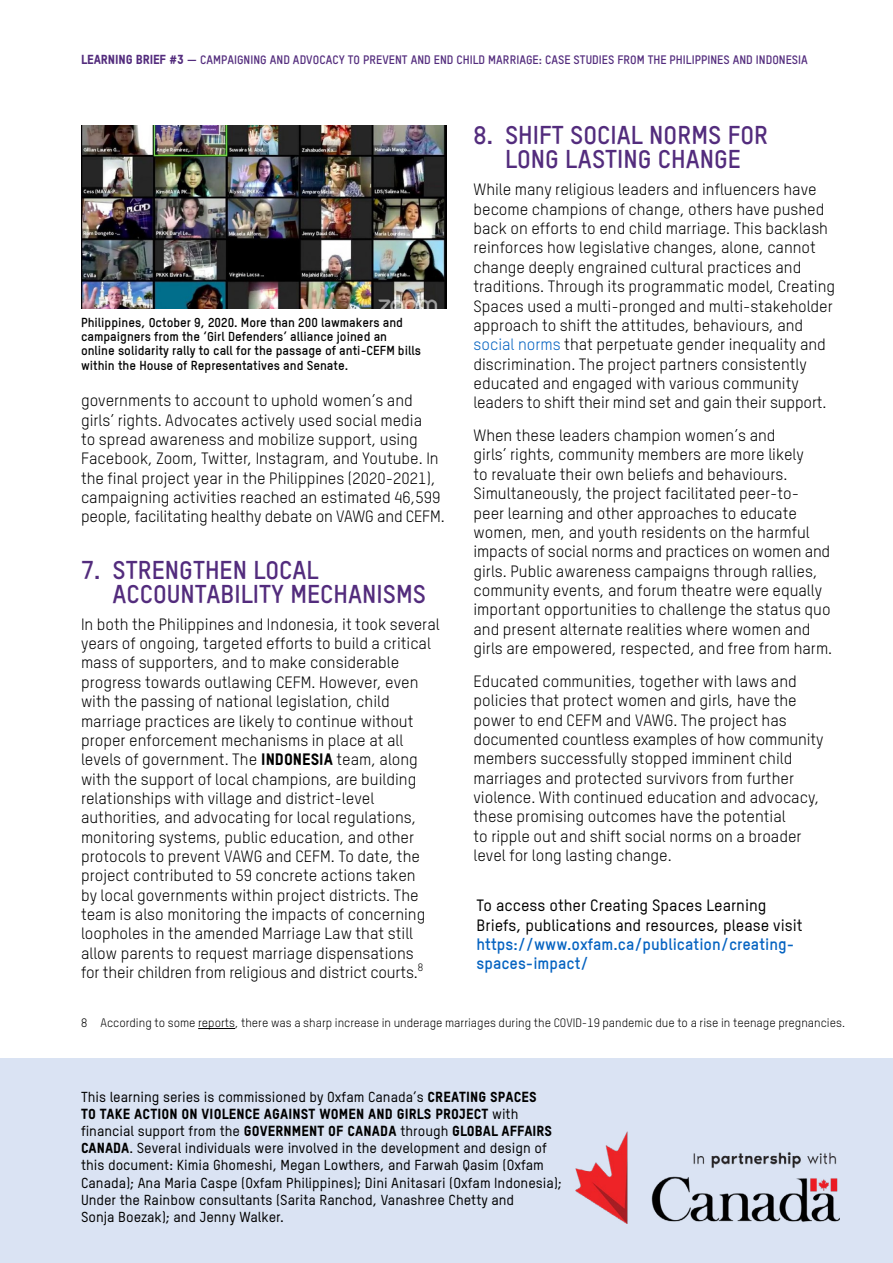
<style>
.page{position:relative;width:893px;height:1263px;background:#fff}
.page>*{position:absolute;margin:0;border:0;box-sizing:border-box;transform-origin:0 0}
.subhead_2{font:700 25.2px/24px "Oxfam TSTARPRO";color:#532c7d}
.t1{font:16.2px/19.4px "Oxfam TSTARPRO";color:#000}
.t2{font:500 16.2px/19.4px "Oxfam TSTARPRO";color:#000}
.t3{font:500 14.25px/17.1px "Oxfam TSTARPRO";color:#000}
.credit{font:700 12.75px/14.2px "Oxfam TSTARPRO";color:#000}
.t4{font:12px "Oxfam TSTARPRO";color:#000}
.t5{font:700 12px "Oxfam TSTARPRO";color:#532c7d}
.t6{font:10.5px "Oxfam TSTARPRO";color:#000}
.s1{font-family:"Oxfam TSTARPRO Headline";font-weight:400;font-size:12.75px}
.s2{font-size:12.75px}
.s3{font-family:"Oxfam TSTARPRO Headline"}
.s4{color:#0563c1}
.s5{font-weight:700;color:#0563c1}
.s6{font-family:"Oxfam TSTARPRO Headline";font-weight:400}
</style>
<div class="page">
<div style="left:0;top:1058px;width:893px;height:205px;background:#dae3f3"></div>
<img style="left:576px;top:1131px;width:263px;height:92px">
<hr style="left:198px;top:1028px;width:37px;height:1px;background:#000">
<img style="left:81px;top:126px;width:365px;height:183px">
<p class="t5" style="left:81px;top:51px;width:728px"><span class="s1">LEARNING BRIEF #3</span> <span class="s2">—</span> CAMPAIGNING AND ADVOCACY TO PREVENT AND END CHILD MARRIAGE: CASE STUDIES FROM THE PHILIPPINES AND INDONESIA</p>
<p class="credit" style="left:81px;top:314px;width:341px">Philippines, October 9, 2020. More than 200 lawmakers and campaigners from the ‘Girl Defenders’ alliance joined an online solidarity rally to call for the passage of anti-CEFM bills within the House of Representatives and Senate.</p>
<p class="t1" style="left:81px;top:390px;width:365px">governments to account to uphold women’s and girls’ rights. Advocates actively used social media<br>to spread awareness and mobilize support, using Facebook, Zoom, Twitter, Instagram, and Youtube. In the final project year in the Philippines (2020-2021), campaigning activities reached an estimated 46,599 people, facilitating healthy debate on VAWG and CEFM.</p>
<p class="subhead_2" style="left:112px;top:556px;width:315px;text-indent:-32px">7. STRENGTHEN LOCAL<br>ACCOUNTABILITY MECHANISMS</p>
<p class="t1" style="left:81px;top:613px;width:360px">In both the Philippines and Indonesia, it took several years of ongoing, targeted efforts to build a critical mass of supporters, and to make considerable progress towards outlawing CEFM. However, even with the passing of national legislation, child marriage practices are likely to continue without proper enforcement mechanisms in place at all levels of government. The <span class="s3">INDONESIA</span> team, along with the support of local champions, are building relationships with village and district-level authorities, and advocating for local regulations, monitoring systems, public education, and other protocols to prevent VAWG and CEFM. To date, the project contributed to 59 concrete actions taken<br>by local governments within project districts. The team is also monitoring the impacts of concerning loopholes in the amended Marriage Law that still allow parents to request marriage dispensations<br>for their children from religious and district courts.</p>
<p class="t6" style="left:418px;top:959px;width:7px">8</p>
<p class="subhead_2" style="left:473px;top:121px;width:296px;text-align:center">8. SHIFT SOCIAL NORMS FOR<br>LONG LASTING CHANGE</p>
<p class="t1" style="left:473px;top:179px;width:363px">While many religious leaders and influencers have become champions of change, others have pushed back on efforts to end child marriage. This backlash reinforces how legislative changes, alone, cannot change deeply engrained cultural practices and traditions. Through its programmatic model, Creating Spaces used a multi-pronged and multi-stakeholder approach to shift the attitudes, behaviours, and <span class="s4">social norms</span> that perpetuate gender inequality and discrimination. The project partners consistently educated and engaged with various community leaders to shift their mind set and gain their support.</p>
<p class="t1" style="left:473px;top:424px;width:360px">When these leaders champion women’s and<br>girls’ rights, community members are more likely<br>to revaluate their own beliefs and behaviours.<br>Simultaneously, the project facilitated peer-to&shy;peer learning and other approaches to educate women, men, and youth residents on the harmful impacts of social norms and practices on women and girls. Public awareness campaigns through rallies, community events, and forum theatre were equally important opportunities to challenge the status quo and present alternate realities where women and girls are empowered, respected, and free from harm.</p>
<p class="t1" style="left:473px;top:670px;width:351px">Educated communities, together with laws and policies that protect women and girls, have the power to end CEFM and VAWG. The project has documented countless examples of how community members successfully stopped imminent child marriages and protected survivors from further violence. With continued education and advocacy, these promising outcomes have the potential<br>to ripple out and shift social norms on a broader level for long lasting change.</p>
<p class="t2" style="left:477px;top:894px;width:327px">To access other Creating Spaces Learning Briefs, publications and resources, please visit <span class="s5">https://www.oxfam.ca/publication/creating&shy;spaces-impact/</span></p>
<p class="t4" style="left:81px;top:1014px;width:765px">8 According to some reports, there was a sharp increase in underage marriages during the COVID-19 pandemic due to a rise in teenage pregnancies.</p>
<p class="t3" style="left:81px;top:1087px;width:482px">This learning series is commissioned by Oxfam Canada’s <span class="s6">CREATING SPACES<br>TO TAKE ACTION ON VIOLENCE AGAINST WOMEN AND GIRLS PROJECT</span> with financial support from the <span class="s6">GOVERNMENT OF CANADA</span> through <span class="s6">GLOBAL AFFAIRS CANADA</span>. Several individuals were involved in the development and design of this document: Kimia Ghomeshi, Megan Lowthers, and Farwah Qasim (Oxfam Canada); Ana Maria Caspe (Oxfam Philippines); Dini Anitasari (Oxfam Indonesia); Under the Rainbow consultants (Sarita Ranchod, Vanashree Chetty and<br>Sonja Boezak); and Jenny Walker.</p>
</div>
